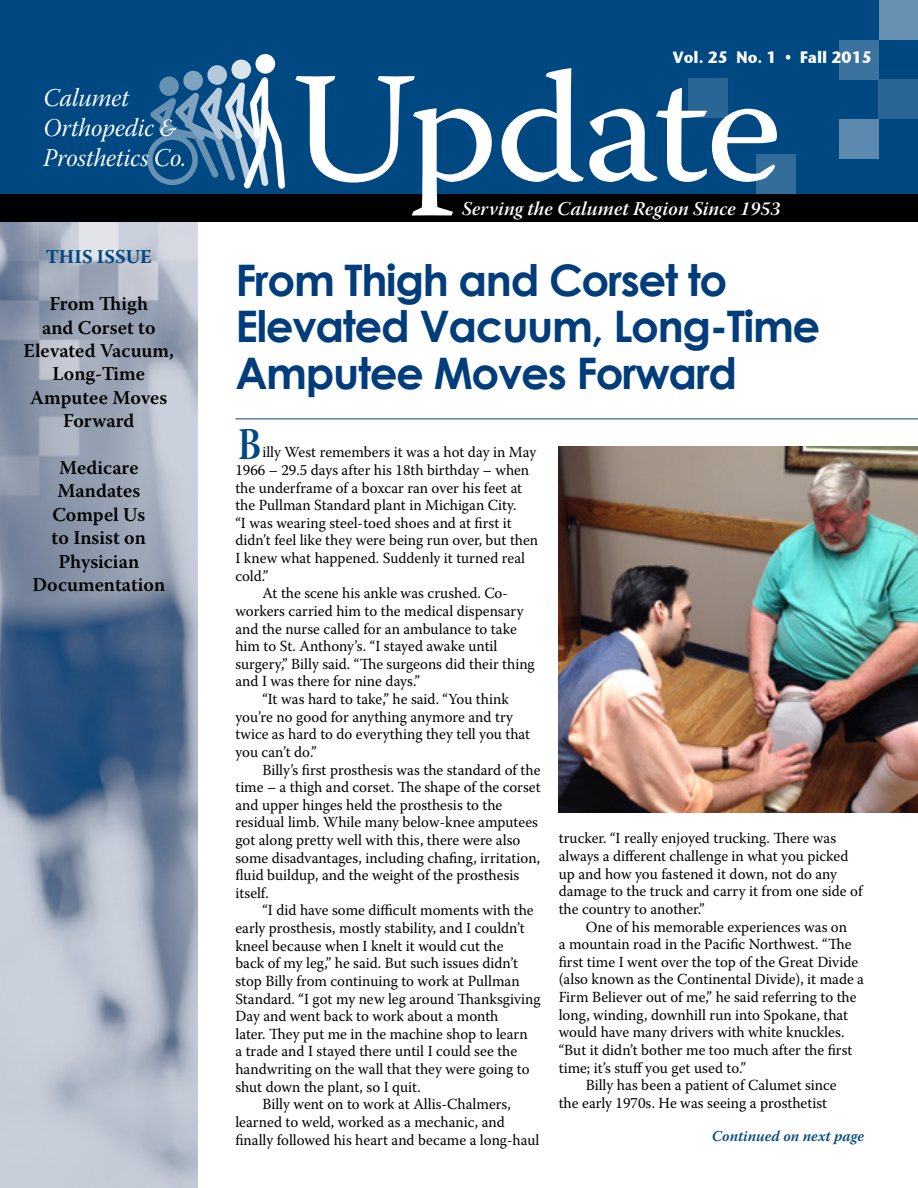
<style>
.page{position:relative;width:918px;height:1188px;background:#fff}
.page>*{position:absolute;margin:0;border:0;box-sizing:border-box;transform-origin:0 0}
.t1{font:157.5px "Warnock Pro";letter-spacing:-.02em;color:#fff;scale:1.07 1}
.t2{font:45px "Warnock Pro Bold Subh";color:#004881;scale:.8 1}
.t3{font:700 43.5px/46.5px "Century Gothic";letter-spacing:-.03em;color:#003d7a}
.t4{font:25.5px/30px "Warnock Pro It Subh";color:#fff}
.t5{font:600 19.5px/23.4px "Warnock Pro";color:#000;text-align:center}
.t6{font:19.5px "Warnock Pro Semibold It Subh";letter-spacing:.01em;color:#fff}
.t7{font:700 19.5px "Warnock Pro";letter-spacing:.005em;color:#004881}
.t8{font:16.5px "Stone Sans ITCTT Bold";color:#fff;scale:.92 1}
.t9{font:15.3px/17.5px "Warnock Pro";color:#000}
.t10{font:italic 600 15px "Warnock Pro";color:#004881}
</style>
<div class="page">
<img style="left:0;top:222px;width:198px;height:966px">
<div style="left:0;top:192px;width:918px;height:30px;background:#000"></div>
<div style="left:0;top:0;width:918px;height:194px;background:#004881"></div>
<div style="left:183px;top:71px;width:20px;height:19px;background:#80a4c0;border-radius:50%"></div>
<div style="left:207px;top:65px;width:20px;height:20px;background:#b3c8d9;border-radius:50%"></div>
<div style="left:231px;top:60px;width:20px;height:19px;background:#d9e4ec;border-radius:50%"></div>
<div style="left:256px;top:54px;width:19px;height:20px;background:#fff;border-radius:50%"></div>
<svg style="left:147px;top:77px;width:138px;height:112px"></svg>
<div style="left:879px;top:80px;width:39px;height:39px;background:#296595"></div>
<div style="left:879px;top:0;width:39px;height:39px;background:#6691b3"></div>
<div style="left:839px;top:119px;width:40px;height:40px;background:#5c8aae"></div>
<div style="left:839px;top:40px;width:40px;height:39px;background:#3b729e"></div>
<div style="left:756px;top:154px;width:39px;height:40px;background:#336d9a"></div>
<div style="left:688px;top:78px;width:40px;height:39px;background:#296595"></div>
<hr style="left:235px;top:418px;width:683px;height:1px;background:#004881">
<img style="left:559px;top:446px;width:359px;height:366px">
<h3 class="t4" style="left:44px;top:86px;width:144px">Calumet<br>Orthopedic &amp;<br>Prosthetics Co.</h3>
<p class="t7" style="left:46px;top:245px;width:108px">THIS ISSUE</p>
<p class="t5" style="left:24px;top:292px;width:152px">From Thigh<br>and Corset to<br>Elevated Vacuum,<br>Long-Time<br>Amputee Moves<br>Forward</p>
<p class="t5" style="left:32px;top:456px;width:134px">Medicare<br>Mandates<br>Compel Us<br>to Insist on<br>Physician<br>Documentation</p>
<p class="t8" style="left:673px;top:46px;width:218px">Vol. 25 No. 1 • Fall 2015</p>
<h1 class="t1" style="left:291px;top:33px;width:460px">Update</h1>
<p class="t6" style="left:462px;top:197px;width:320px">Serving the Calumet Region Since 1953</p>
<h3 class="t3" style="left:235px;top:255px;width:587px">From Thigh and Corset to<br>Elevated Vacuum, Long-Time<br>Amputee Moves Forward</h3>
<h2 class="t2" style="left:238px;top:417px;width:30px">B</h2>
<p class="t9" style="left:262px;top:443px;width:275px">illy West remembers it was a hot day in May</p>
<p class="t9" style="left:235px;top:461px;width:295px">1966 – 29.5 days after his 18th birthday – when</p>
<p class="t9" style="left:235px;top:479px;width:288px">the underframe of a boxcar ran over his feet at</p>
<p class="t9" style="left:235px;top:496px;width:283px">the Pullman Standard plant in Michigan City.</p>
<p class="t9" style="left:235px;top:514px;width:278px">“I was wearing steel-toed shoes and at first it</p>
<p class="t9" style="left:235px;top:531px;width:304px">didn’t feel like they were being run over, but then</p>
<p class="t9" style="left:235px;top:549px;width:291px">I knew what happened. Suddenly it turned real</p>
<p class="t9" style="left:235px;top:567px;width:35px">cold.”</p>
<p class="t9" style="left:262px;top:584px;width:247px">At the scene his ankle was crushed. Co-</p>
<p class="t9" style="left:235px;top:602px;width:290px">workers carried him to the medical dispensary</p>
<p class="t9" style="left:235px;top:620px;width:283px">and the nurse called for an ambulance to take</p>
<p class="t9" style="left:235px;top:637px;width:264px">him to St. Anthony’s. “I stayed awake until</p>
<p class="t9" style="left:235px;top:655px;width:301px">surgery,” Billy said. “The surgeons did their thing</p>
<p class="t9" style="left:235px;top:672px;width:186px">and I was there for nine days.”</p>
<p class="t9" style="left:262px;top:690px;width:248px">“It was hard to take,” he said. “You think</p>
<p class="t9" style="left:235px;top:708px;width:279px">you’re no good for anything anymore and try</p>
<p class="t9" style="left:235px;top:725px;width:296px">twice as hard to do everything they tell you that</p>
<p class="t9" style="left:235px;top:743px;width:83px">you can’t do.”</p>
<p class="t9" style="left:262px;top:760px;width:280px">Billy’s first prosthesis was the standard of the</p>
<p class="t9" style="left:235px;top:778px;width:307px">time – a thigh and corset. The shape of the corset</p>
<p class="t9" style="left:235px;top:796px;width:269px">and upper hinges held the prosthesis to the</p>
<p class="t9" style="left:235px;top:813px;width:304px">residual limb. While many below-knee amputees</p>
<p class="t9" style="left:235px;top:831px;width:287px">got along pretty well with this, there were also</p>
<p class="t9" style="left:235px;top:849px;width:306px">some disadvantages, including chafing, irritation,</p>
<p class="t9" style="left:235px;top:866px;width:285px">fluid buildup, and the weight of the prosthesis</p>
<p class="t9" style="left:235px;top:884px;width:35px">itself.</p>
<p class="t9" style="left:262px;top:901px;width:273px">“I did have some difficult moments with the</p>
<p class="t9" style="left:235px;top:919px;width:291px">early prosthesis, mostly stability, and I couldn’t</p>
<p class="t9" style="left:235px;top:937px;width:270px">kneel because when I knelt it would cut the</p>
<p class="t9" style="left:235px;top:954px;width:284px">back of my leg,” he said. But such issues didn’t</p>
<p class="t9" style="left:235px;top:972px;width:286px">stop Billy from continuing to work at Pullman</p>
<p class="t9" style="left:235px;top:990px;width:307px">Standard. “I got my new leg around Thanksgiving</p>
<p class="t9" style="left:235px;top:1007px;width:265px">Day and went back to work about a month</p>
<p class="t9" style="left:235px;top:1025px;width:294px">later. They put me in the machine shop to learn</p>
<p class="t9" style="left:235px;top:1042px;width:283px">a trade and I stayed there until I could see the</p>
<p class="t9" style="left:235px;top:1060px;width:296px">handwriting on the wall that they were going to</p>
<p class="t9" style="left:235px;top:1078px;width:187px">shut down the plant, so I quit.</p>
<p class="t9" style="left:262px;top:1095px;width:250px">Billy went on to work at Allis-Chalmers,</p>
<p class="t9" style="left:235px;top:1113px;width:271px">learned to weld, worked as a mechanic, and</p>
<p class="t9" style="left:235px;top:1130px;width:306px">finally followed his heart and became a long-haul</p>
<p class="t9" style="left:559px;top:829px;width:305px">trucker. “I really enjoyed trucking. There was always a different challenge in what you picked up and how you fastened it down, not do any damage to the truck and carry it from one side of the country to another.”</p>
<p class="t9" style="left:586px;top:918px;width:263px">One of his memorable experiences was on</p>
<p class="t9" style="left:559px;top:935px;width:294px">a mountain road in the Pacific Northwest. “The</p>
<p class="t9" style="left:559px;top:953px;width:301px">first time I went over the top of the Great Divide</p>
<p class="t9" style="left:559px;top:970px;width:307px">(also known as the Continental Divide), it made a</p>
<p class="t9" style="left:559px;top:988px;width:299px">Firm Believer out of me,” he said referring to the</p>
<p class="t9" style="left:559px;top:1006px;width:291px">long, winding, downhill run into Spokane, that</p>
<p class="t9" style="left:559px;top:1023px;width:287px">would have many drivers with white knuckles.</p>
<p class="t9" style="left:559px;top:1041px;width:295px">“But it didn’t bother me too much after the first</p>
<p class="t9" style="left:559px;top:1059px;width:189px">time; it’s stuff you get used to.”</p>
<p class="t9" style="left:586px;top:1076px;width:252px">Billy has been a patient of Calumet since</p>
<p class="t9" style="left:559px;top:1094px;width:270px">the early 1970s. He was seeing a prosthetist</p>
<p class="t10" style="left:712px;top:1127px;width:154px">Continued on next page</p>
</div>
